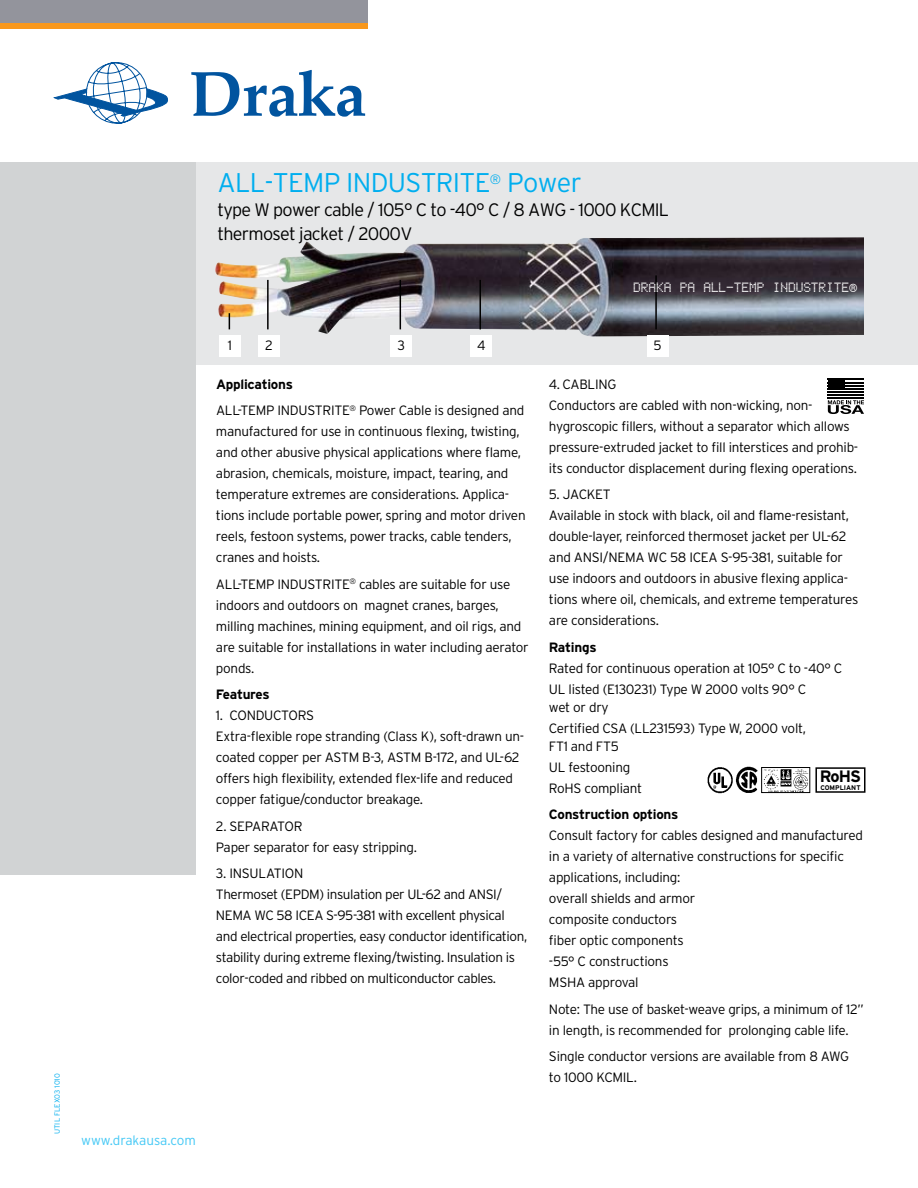
<style>
.page{position:relative;width:918px;height:1188px;background:#fff}
.page>*{position:absolute;margin:0;border:0;box-sizing:border-box;transform-origin:0 0}
.t1{font:300 27px "Interstate";letter-spacing:-.025em;color:#00aeef}
.t2{font:300 18px/24px "Interstate";letter-spacing:-.04em;color:#000}
.t3{font:700 16.5px "Interstate";color:#000}
.t4{font:15px "Bubbledot ICG Fine Pos";color:#fff;scale:.92 1}
.t5{font:300 13.5px/21px "Interstate";letter-spacing:-.02em;color:#000}
.t6{font:700 13.5px "Interstate";letter-spacing:-.02em;color:#000}
.t7{font:300 13.5px "Interstate";color:#44c8f5}
.t8{font:300 7.5px "Interstate";color:#00aeef}
.t9{font:700 6.75px "Interstate";color:#000}
.s1{font-weight:700}
</style>
<div class="page">
<div style="left:186px;top:162px;width:732px;height:202px;background:#e6e7e8"></div>
<img style="left:215px;top:237px;width:649px;height:100px">
<div style="left:0;top:162px;width:196px;height:712px;background:#d1d3d4"></div>
<svg style="left:54px;top:62px;width:114px;height:62px"></svg>
<svg style="left:191px;top:70px;width:174px;height:47px"></svg>
<div style="left:0;top:0;width:367px;height:23px;background:#93949c"></div>
<div style="left:0;top:23px;width:367px;height:5px;background:#f8981d"></div>
<div style="left:219px;top:335px;width:22px;height:21px;background:#fff"></div>
<div style="left:470px;top:335px;width:22px;height:21px;background:#fff"></div>
<div style="left:647px;top:335px;width:22px;height:21px;background:#fff"></div>
<svg style="left:229px;top:313px;width:1px;height:16px"></svg>
<hr style="left:480px;top:280px;width:1px;height:49px;background:#000">
<hr style="left:655px;top:275px;width:2px;height:54px;background:#000">
<div style="left:258px;top:335px;width:22px;height:21px;background:#fff"></div>
<hr style="left:267px;top:280px;width:2px;height:49px;background:#000">
<div style="left:390px;top:335px;width:22px;height:21px;background:#fff"></div>
<hr style="left:400px;top:280px;width:1px;height:49px;background:#000">
<img style="left:707px;top:766px;width:51px;height:28px">
<img style="left:763px;top:769px;width:45px;height:22px">
<div style="left:761px;top:767px;width:49px;height:26px;border:1px solid #000"></div>
<div style="left:815px;top:767px;width:51px;height:26px;border:2px solid #000"></div>
<div style="left:828px;top:379px;width:17px;height:10px;background:#000"></div>
<hr style="left:828px;top:379px;width:36px;height:1px;background:#000">
<hr style="left:828px;top:382px;width:36px;height:1px;background:#000">
<hr style="left:828px;top:385px;width:36px;height:1px;background:#000">
<hr style="left:828px;top:388px;width:36px;height:2px;background:#000">
<hr style="left:828px;top:391px;width:36px;height:2px;background:#000">
<hr style="left:828px;top:394px;width:36px;height:2px;background:#000">
<hr style="left:828px;top:397px;width:36px;height:2px;background:#000">
<svg style="left:828px;top:400px;width:36px;height:14px"></svg>
<p class="t8" style="left:53px;top:1134px;width:62px;rotate:-90deg">UTIL FLEX03 1010</p>
<p class="t7" style="left:81px;top:1132px;width:116px">www.drakausa.com</p>
<h1 class="t1" style="left:218px;top:166px;width:366px">ALL-TEMP INDUSTRITE<sup>®</sup> Power</h1>
<h2 class="t2" style="left:218px;top:197px;width:453px">type W power cable / 105° C to -40° C / 8 AWG - 1000 KCMIL thermoset jacket / 2000V</h2>
<p class="t4" style="left:633px;top:280px;width:245px">DRAKA PA ALL-TEMP INDUSTRITE®</p>
<p class="t5" style="left:228px;top:335px;width:6px">1</p>
<p class="t5" style="left:265px;top:335px;width:9px">2</p>
<p class="t5" style="left:398px;top:335px;width:9px">3</p>
<p class="t5" style="left:477px;top:335px;width:10px">4</p>
<p class="t5" style="left:654px;top:335px;width:10px">5</p>
<p class="t5" style="left:216px;top:371px;width:310px;line-height:26.4px"><span class="s1">Applications<br></span>ALL-TEMP INDUSTRITE<sup>®</sup> Power Cable is designed and</p>
<p class="t5" style="left:216px;top:421px;width:311px">manufactured for use in continuous flexing, twisting, and other abusive physical applications where flame, abrasion, chemicals, moisture, impact, tearing, and temperature extremes are considerations. Applica&shy;tions include portable power, spring and motor driven reels, festoon systems, power tracks, cable tenders, cranes and hoists.</p>
<p class="t5" style="left:216px;top:573px;width:314px">ALL-TEMP INDUSTRITE<sup>®</sup> cables are suitable for use indoors and outdoors on magnet cranes, barges, milling machines, mining equipment, and oil rigs, and are suitable for installations in water including aerator ponds.</p>
<p class="t6" style="left:216px;top:687px;width:55px">Features</p>
<p class="t5" style="left:216px;top:705px;width:40px">1. Conduct</p>
<p class="t5" style="left:549px;top:374px;width:311px">4. Cabling<br>Conductors are cabled with non-wicking, non&shy;hygroscopic fillers, without a separator which allows pressure-extruded jacket to fill interstices and prohib&shy;its conductor displacement during flexing operations.</p>
<p class="t5" style="left:549px;top:484px;width:311px">5. Jacket<br>Available in stock with black, oil and flame-resistant, double-layer, reinforced thermoset jacket per UL-62 and ANSI/NEMA WC 58 ICEA S-95-381, suitable for use indoors and outdoors in abusive flexing applica&shy;tions where oil, chemicals, and extreme temperatures are considerations.</p>
<p class="t6" style="left:549px;top:639px;width:49px">Ratings</p>
<p class="t5" style="left:549px;top:657px;width:295px">Rated for continuous operation at 105° C to -40° C<br>UL listed (E130231) Type W 2000 volts 90° C</p>
<p class="t5" style="left:549px;top:696px;width:259px">wet or dry<br>Certified CSA (LL231593) Type W, 2000 volt,</p>
<p class="t5" style="left:549px;top:735px;width:95px">FT1 and FT5<br>UL festooning<br>RoHS compliant</p>
<p class="t6" style="left:549px;top:807px;width:131px">Construction options</p>
<p class="t5" style="left:549px;top:825px;width:316px">Consult factory for cables designed and manufactured in a variety of alternative constructions for specific applications, including:<br>overall shields and armor<br>composite conductors<br>fiber optic components<br>-55° C constructions<br>MSHA approval</p>
<p class="t5" style="left:549px;top:998px;width:316px">Note: The use of basket-weave grips, a minimum of 12” in length, is recommended for prolonging cable life.</p>
<p class="t5" style="left:549px;top:1046px;width:302px">Single conductor versions are available from 8 AWG to 1000 KCMIL.</p>
<p class="t5" style="left:216px;top:705px;width:310px;text-indent:73px">ors<br>Extra-flexible rope stranding (Class K), soft-drawn un&shy;coated copper per ASTM B-3, ASTM B-172, and UL-62 offers high flexibility, extended flex-life and reduced copper fatigue/conductor breakage.</p>
<p class="t5" style="left:216px;top:815px;width:30px">2. Separat</p>
<p class="t3" style="left:820px;top:767px;width:43px">RoHS</p>
<p class="t9" style="left:820px;top:784px;width:42px">COMPLIANT</p>
<p class="t5" style="left:216px;top:815px;width:203px;text-indent:69px">or<br>Paper separator for easy stripping.</p>
<p class="t5" style="left:216px;top:863px;width:26px">3. Insulati</p>
<p class="t5" style="left:216px;top:863px;width:313px;text-indent:69px">on<br>Thermoset (EPDM) insulation per UL-62 and ANSI/ NEMA WC 58 ICEA S-95-381 with excellent physical and electrical properties, easy conductor identification, stability during extreme flexing/twisting. Insulation is color-coded and ribbed on multiconductor cables.</p>
</div>
